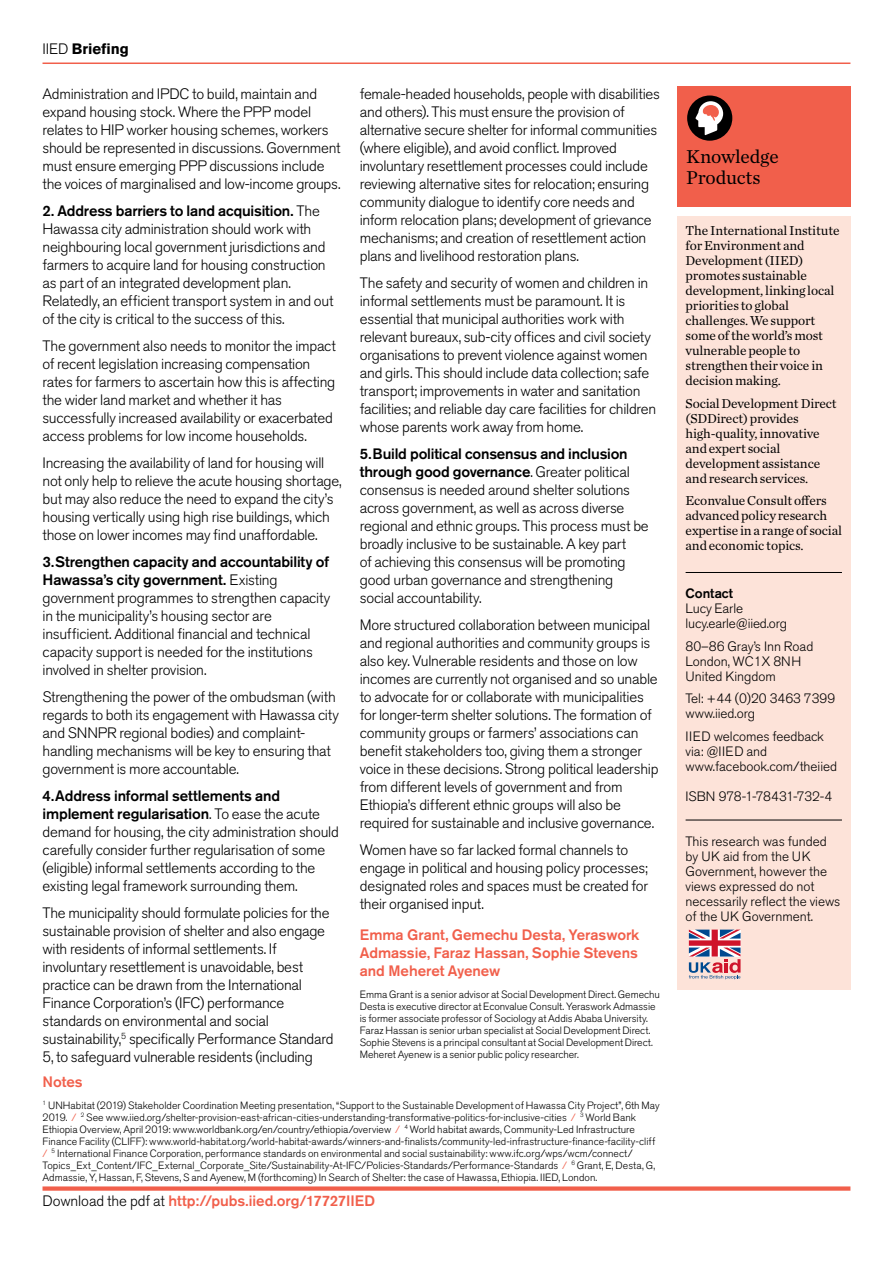
<style>
.page{position:relative;width:893px;height:1263px;background:#fff}
.page>*{position:absolute;margin:0;border:0;box-sizing:border-box;transform-origin:0 0}
.t1{font:19.5px/20.7px "Chronicle Text G1";letter-spacing:-.01em;color:#000}
.IIED_briefing_Body_c{font:300 15px/18px "Akzidenz Grotesk BE";letter-spacing:-.015em;color:#000}
.IIED_briefing_Author{font:500 15px/18px "Akzidenz Grotesk BE";letter-spacing:-.005em;color:#f15f4b;text-align:justify}
.IIED_briefing_Body_c-2{font:500 15px "Akzidenz Grotesk BE";letter-spacing:-.005em;color:#f15f4b}
.IIED_briefing_Body_c-3{font:700 15px "Akzidenz Grotesk BE";letter-spacing:-.005em;color:#000}
.IIED_briefing_Notes{font:500 15px "Akzidenz Grotesk BE";color:#f15f4b}
.IIED_briefing_About{font:13.5px/15px "Chronicle Text G1";letter-spacing:-.01em;color:#000}
.IIED_briefing_Contac{font:300 13.5px/15px "Akzidenz Grotesk BE";letter-spacing:-.005em;color:#000}
.IIED_DP_Cover_body_c{font:300 13.5px "Akzidenz Grotesk BE";letter-spacing:-.01em;color:#000}
.IIED_briefing_Notes-2{font:300 10.5px/12px "Akzidenz Grotesk BE";color:#000}
.IIED_briefing_Author-2{font:300 10.5px/12px "Akzidenz Grotesk BE";letter-spacing:-.005em;color:#000}
.s1{font-weight:300}
.s2{font-weight:500}
.s3{color:#f15f4b}
.s4{font-weight:300;color:#000}
</style>
<div class="page">
<div style="left:677px;top:86px;width:173px;height:121px;background:#f15f4b"></div>
<div style="left:687px;top:95px;width:45px;height:46px;background:#000;border-radius:50%"></div>
<svg style="left:695px;top:101px;width:28px;height:34px"></svg>
<div style="left:677px;top:216px;width:173px;height:773px;background:#fde3d9"></div>
<hr style="left:686px;top:572px;width:156px;height:1px;background:#000">
<hr style="left:686px;top:820px;width:156px;height:1px;background:#000">
<hr style="left:43px;top:63px;width:807px;height:1px;background:#f15f4b">
<div style="left:43px;top:1186px;width:807px;height:5px;background:#f15f4b"></div>
<svg style="left:689px;top:929px;width:51px;height:50px"></svg>
<p class="IIED_briefing_Body_c-3" style="left:43px;top:40px;width:88px"><span class="s1">IIED</span> Briefing</p>
<p class="IIED_briefing_Body_c" style="left:43px;top:85px;width:300px">Administration and IPDC to build, maintain and expand housing stock. Where the PPP model relates to HIP worker housing schemes, workers should be represented in discussions. Government must ensure emerging PPP discussions include the voices of marginalised and low-income groups.</p>
<p class="IIED_briefing_Body_c" style="left:43px;top:202px;width:292px"><span class="s2">2. Address barriers to land acquisition.</span> The Hawassa city administration should work with neighbouring local government jurisdictions and farmers to acquire land for housing construction as part of an integrated development plan.<br>Relatedly, an efficient transport system in and out of the city is critical to the success of this.</p>
<p class="IIED_briefing_Body_c" style="left:43px;top:337px;width:295px">The government also needs to monitor the impact of recent legislation increasing compensation rates for farmers to ascertain how this is affecting the wider land market and whether it has successfully increased availability or exacerbated access problems for low income households.</p>
<p class="IIED_briefing_Body_c" style="left:43px;top:454px;width:301px">Increasing the availability of land for housing will not only help to relieve the acute housing shortage, but may also reduce the need to expand the city’s housing vertically using high rise buildings, which those on lower incomes may find unaffordable.</p>
<p class="IIED_briefing_Body_c" style="left:43px;top:553px;width:289px"><span class="s2">3.Strengthen capacity and accountability of Hawassa’s city government.</span> Existing government programmes to strengthen capacity in the municipality’s housing sector are insufficient. Additional financial and technical capacity support is needed for the institutions involved in shelter provision.</p>
<p class="IIED_briefing_Body_c" style="left:43px;top:688px;width:298px">Strengthening the power of the ombudsman (with regards to both its engagement with Hawassa city and SNNPR regional bodies) and complaint&shy;handling mechanisms will be key to ensuring that government is more accountable.</p>
<p class="IIED_briefing_Body_c" style="left:43px;top:787px;width:298px"><span class="s2">4.Address informal settlements and implement regularisation</span>. To ease the acute demand for housing, the city administration should carefully consider further regularisation of some (eligible) informal settlements according to the existing legal framework surrounding them.</p>
<p class="IIED_briefing_Body_c" style="left:43px;top:904px;width:293px">The municipality should formulate policies for the sustainable provision of shelter and also engage with residents of informal settlements. If involuntary resettlement is unavoidable, best practice can be drawn from the International Finance Corporation’s (IFC) performance standards on environmental and social sustainability,<sup>5</sup> specifically Performance Standard 5, to safeguard vulnerable residents (including</p>
<p class="IIED_briefing_Body_c" style="left:360px;top:85px;width:302px">female-headed households, people with disabilities and others). This must ensure the provision of alternative secure shelter for informal communities (where eligible), and avoid conflict. Improved involuntary resettlement processes could include reviewing alternative sites for relocation; ensuring community dialogue to identify core needs and inform relocation plans; development of grievance mechanisms; and creation of resettlement action plans and livelihood restoration plans.</p>
<p class="IIED_briefing_Body_c" style="left:360px;top:274px;width:298px">The safety and security of women and children in informal settlements must be paramount. It is essential that municipal authorities work with relevant bureaux, sub-city offices and civil society organisations to prevent violence against women and girls. This should include data collection; safe transport; improvements in water and sanitation facilities; and reliable day care facilities for children whose parents work away from home.</p>
<p class="IIED_briefing_Body_c" style="left:360px;top:445px;width:290px"><span class="s2">5.Build political consensus and inclusion through good governance</span>. Greater political consensus is needed around shelter solutions across government, as well as across diverse regional and ethnic groups. This process must be broadly inclusive to be sustainable. A key part<br>of achieving this consensus will be promoting good urban governance and strengthening social accountability.</p>
<p class="IIED_briefing_Body_c" style="left:360px;top:616px;width:300px">More structured collaboration between municipal and regional authorities and community groups is also key. Vulnerable residents and those on low incomes are currently not organised and so unable to advocate for or collaborate with municipalities for longer-term shelter solutions. The formation of community groups or farmers’ associations can benefit stakeholders too, giving them a stronger voice in these decisions. Strong political leadership from different levels of government and from Ethiopia’s different ethnic groups will also be required for sustainable and inclusive governance.</p>
<p class="IIED_briefing_Body_c" style="left:360px;top:841px;width:290px">Women have so far lacked formal channels to engage in political and housing policy processes; designated roles and spaces must be created for their organised input.</p>
<p class="IIED_briefing_Author" style="left:360px;top:925px;width:281px">Emma Grant, Gemechu Desta, Yeraswork Admassie, Faraz Hassan, Sophie Stevens and Meheret Ayenew</p>
<p class="IIED_briefing_Author-2" style="left:360px;top:988px;width:302px">Emma Grant is a senior advisor at Social Development Direct. Gemechu Desta is executive director at Econvalue Consult. Yeraswork Admassie is former associate professor of Sociology at Addis Ababa University.<br>Faraz Hassan is senior urban specialist at Social Development Direct.<br>Sophie Stevens is a principal consultant at Social Development Direct.<br>Meheret Ayenew is a senior public policy researcher.</p>
<p class="IIED_briefing_Notes" style="left:43px;top:1073px;width:42px">Notes</p>
<p class="IIED_briefing_Notes-2" style="left:43px;top:1099px;width:619px"><sup>1</sup> UNHabitat (2019) Stakeholder Coordination Meeting presentation, “Support to the Sustainable Development of Hawassa City Project”, 6th May 2019. <span class="s3">/</span> <sup>2</sup> See www.iied.org/shelter-provision-east-african-cities-understanding-transformative-politics-for-inclusive-cities <span class="s3">/</span> <sup>3</sup> World Bank Ethiopia Overview, April 2019: www.worldbank.org/en/country/ethiopia/overview <span class="s3">/</span> <sup>4</sup> World habitat awards, Community-Led Infrastructure Finance Facility (CLIFF): www.world-habitat.org/world-habitat-awards/winners-and-finalists/community-led-infrastructure-finance-facility-cliff <span class="s3">/</span> <sup>5</sup> International Finance Corporation, performance standards on environmental and social sustainability: www.ifc.org/wps/wcm/connect/ Topics_Ext_Content/IFC_External_Corporate_Site/Sustainability-At-IFC/Policies-Standards/Performance-Standards <span class="s3">/</span> <sup>6</sup> Grant, E, Desta, G, Admassie, Y, Hassan, F, Stevens, S and Ayenew, M (forthcoming) In Search of Shelter: the case of Hawassa, Ethiopia. IIED, London.</p>
<p class="IIED_briefing_Body_c-2" style="left:43px;top:1192px;width:334px"><span class="s4">Download the pdf at</span> http://pubs.iied.org/17727IIED</p>
<p class="t1" style="left:686px;top:145px;width:94px">Knowledge<br>Products</p>
<p class="IIED_briefing_About" style="left:686px;top:223px;width:155px">The International Institute for Environment and<br>Development (IIED) promotes sustainable development, linking local priorities to global challenges. We support some of the world’s most vulnerable people to strengthen their voice in decision making.</p>
<p class="IIED_briefing_About" style="left:686px;top:395px;width:153px">Social Development Direct (SDDirect) provides high-quality, innovative and expert social development assistance and research services.</p>
<p class="IIED_briefing_About" style="left:686px;top:493px;width:158px">Econvalue Consult offers advanced policy research expertise in a range of social and economic topics.</p>
<p class="IIED_briefing_Contac" style="left:686px;top:586px;width:103px"><span class="s2">Contact<br></span>Lucy Earle lucy.earle@iied.org</p>
<p class="IIED_briefing_Contac" style="left:686px;top:639px;width:129px">80–86 Gray’s Inn Road<br>London, WC1X 8NH<br>United Kingdom</p>
<p class="IIED_briefing_Contac" style="left:686px;top:691px;width:151px">Tel: +44 (0)20 3463 7399 www.iied.org</p>
<p class="IIED_briefing_Contac" style="left:686px;top:729px;width:153px">IIED welcomes feedback via: @IIED and www.facebook.com/theiied</p>
<p class="IIED_DP_Cover_body_c" style="left:686px;top:789px;width:148px">ISBN 978-1-78431-732-4</p>
<p class="IIED_briefing_Contac" style="left:686px;top:834px;width:156px">This research was funded by UK aid from the UK<br>Government, however the views expressed do not necessarily reflect the views of the UK Government.</p>
</div>
